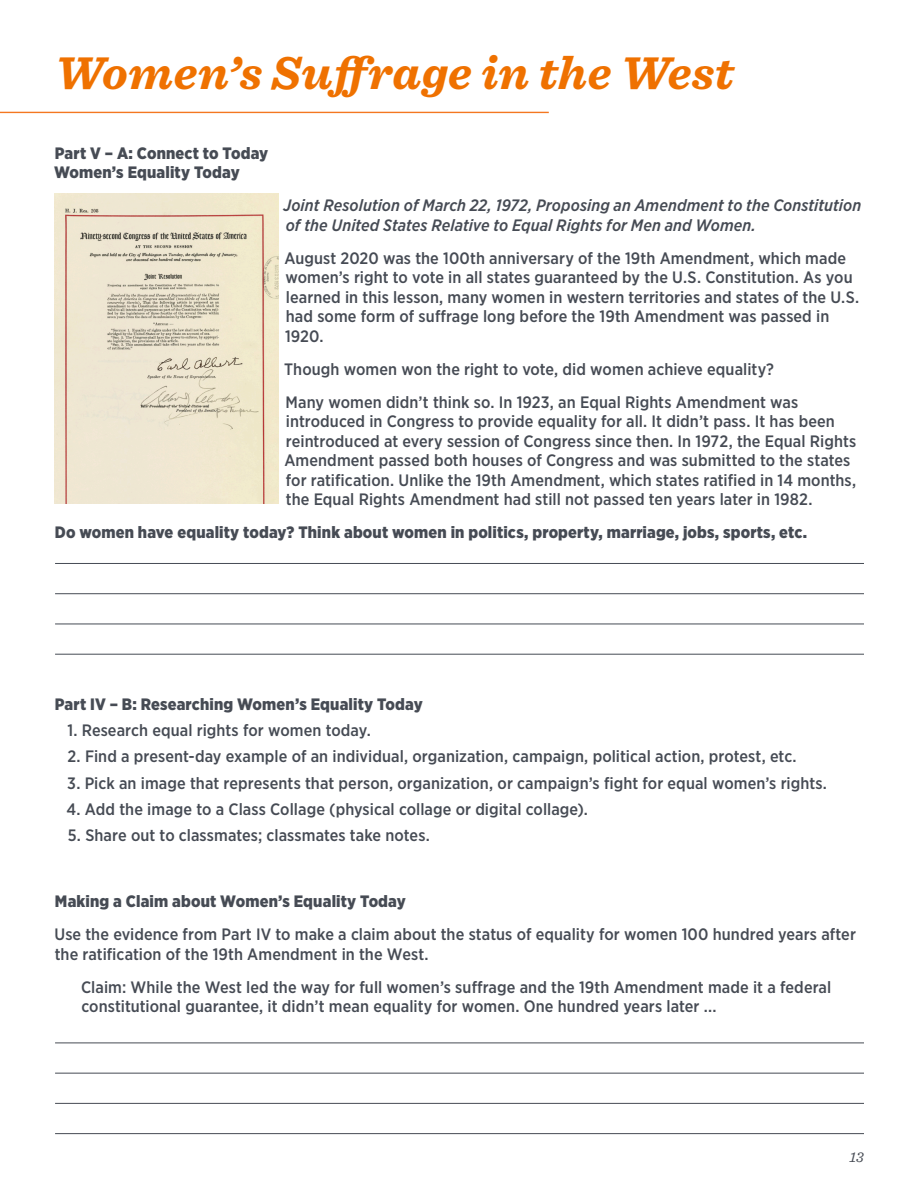
<style>
.page{position:relative;width:918px;height:1188px;background:#fff}
.page>*{position:absolute;margin:0;border:0;box-sizing:border-box;transform-origin:0 0}
.t1{font:italic 700 48px "Sentinel";letter-spacing:.005em;color:#ef7100}
.t2{font:500 16.5px/19.5px "Gotham Narrow";letter-spacing:.005em;color:#464b54}
.t3{font:900 16.5px/19.5px "Gotham Narrow";letter-spacing:.01em;color:#464b54}
.t4{font:italic 500 16.5px/19.5px "Gotham Narrow";letter-spacing:.005em;color:#464b54}
.t5{font:italic 15px "Sentinel";color:#464b54}
</style>
<div class="page">
<svg style="left:0;top:111px;width:549px;height:3px;background:#f9bf97"></svg>
<hr style="left:55px;top:563px;width:809px;height:1px;background:#464b54">
<hr style="left:55px;top:593px;width:809px;height:1px;background:#464b54">
<hr style="left:55px;top:624px;width:809px;height:1px;background:#464b54">
<hr style="left:55px;top:654px;width:809px;height:1px;background:#464b54">
<hr style="left:55px;top:1043px;width:809px;height:1px;background:#464b54">
<hr style="left:55px;top:1073px;width:809px;height:1px;background:#464b54">
<hr style="left:55px;top:1103px;width:809px;height:1px;background:#464b54">
<hr style="left:55px;top:1133px;width:809px;height:1px;background:#464b54">
<img style="left:54px;top:194px;width:224px;height:309px">
<p class="t1" style="left:55px;top:35px;width:681px">Women’s Suffrage in the West</p>
<p class="t3" style="left:54px;top:143px;width:216px">Part V – A: Connect to Today<br>Women’s Equality Today</p>
<p class="t4" style="left:284px;top:195px;width:579px">Joint Resolution of March 22, 1972, Proposing an Amendment to the Constitution of the United States Relative to Equal Rights for Men and Women.</p>
<p class="t2" style="left:284px;top:248px;width:576px">August 2020 was the 100th anniversary of the 19th Amendment, which made women’s right to vote in all states guaranteed by the U.S. Constitution. As you learned in this lesson, many women in western territories and states of the U.S. had some form of suffrage long before the 19th Amendment was passed in 1920.</p>
<p class="t2" style="left:284px;top:359px;width:491px">Though women won the right to vote, did women achieve equality?</p>
<p class="t2" style="left:284px;top:392px;width:573px">Many women didn’t think so. In 1923, an Equal Rights Amendment was introduced in Congress to provide equality for all. It didn’t pass. It has been reintroduced at every session of Congress since then. In 1972, the Equal Rights Amendment passed both houses of Congress and was submitted to the states for ratification. Unlike the 19th Amendment, which states ratified in 14 months, the Equal Rights Amendment had still not passed ten years later in 1982.</p>
<p class="t3" style="left:55px;top:522px;width:754px">Do women have equality today? Think about women in politics, property, marriage, jobs, sports, etc.</p>
<p class="t3" style="left:55px;top:694px;width:369px">Part IV – B: Researching Women’s Equality Today</p>
<p class="t2" style="left:67px;top:720px;width:305px">1. Research equal rights for women today.</p>
<p class="t2" style="left:67px;top:747px;width:731px">2. Find a present-day example of an individual, organization, campaign, political action, protest, etc.</p>
<p class="t2" style="left:67px;top:773px;width:761px">3. Pick an image that represents that person, organization, or campaign’s fight for equal women’s rights.</p>
<p class="t2" style="left:67px;top:799px;width:523px">4. Add the image to a Class Collage (physical collage or digital collage).</p>
<p class="t2" style="left:68px;top:825px;width:364px">5. Share out to classmates; classmates take notes.</p>
<p class="t3" style="left:55px;top:891px;width:352px">Making a Claim about Women’s Equality Today</p>
<p class="t2" style="left:54px;top:924px;width:803px">Use the evidence from Part IV to make a claim about the status of equality for women 100 hundred years after the ratification of the 19th Amendment in the West.</p>
<p class="t2" style="left:81px;top:977px;width:752px">Claim: While the West led the way for full women’s suffrage and the 19th Amendment made it a federal constitutional guarantee, it didn’t mean equality for women. One hundred years later ...</p>
<p class="t5" style="left:849px;top:1145px;width:16px">13</p>
</div>
